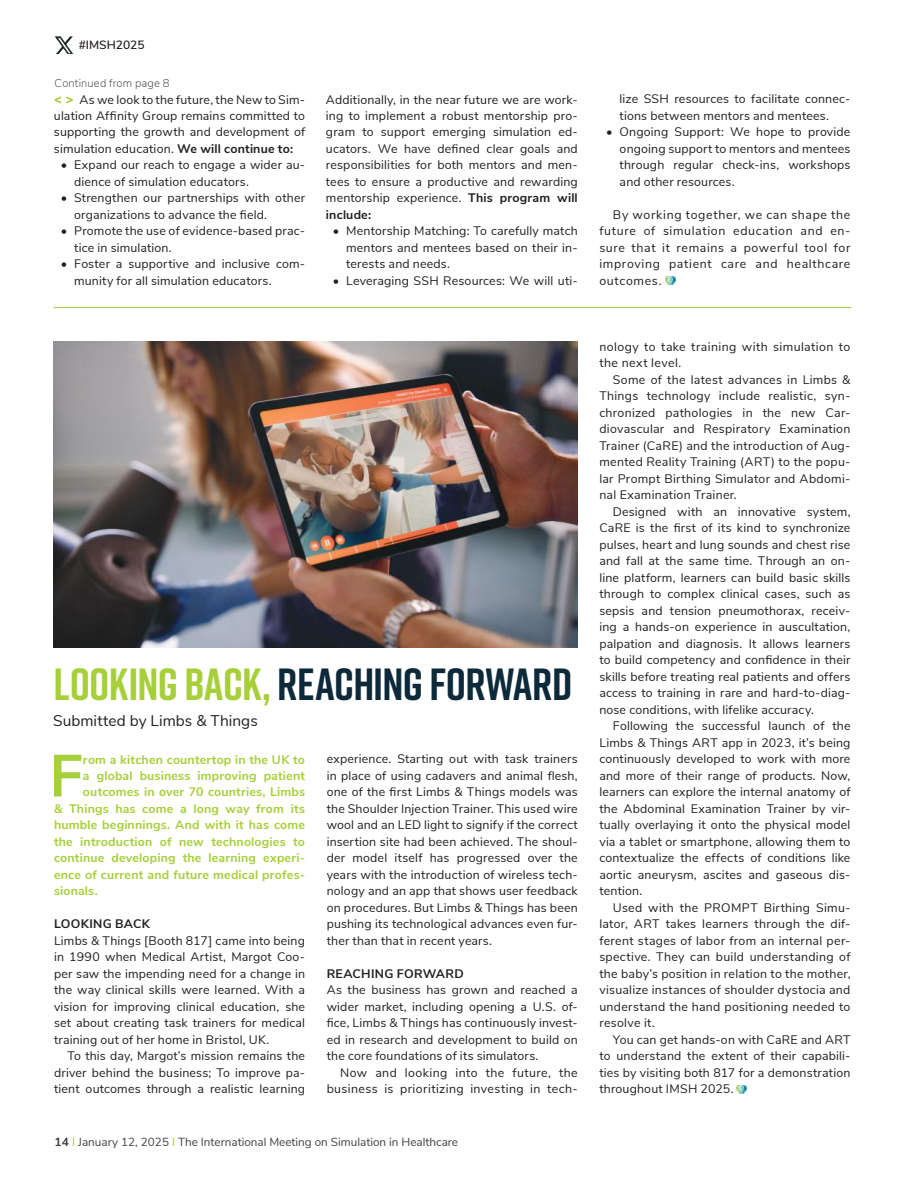
<style>
.page{position:relative;width:918px;height:1188px;background:#fff}
.page>*{position:absolute;margin:0;border:0;box-sizing:border-box;transform-origin:0 0}
.t1{font:700 59.25px "Nunito Sans";color:#a6cf39}
.t2{font:700 45px "Rift";letter-spacing:-.01em;color:#0d2a3a}
.t3{font:15.45px "Nunito Sans";color:#241f1f}
.t4{font:12.3px/16.5px "Nunito Sans";letter-spacing:.015em;color:#241f1f;text-align:justify}
.t5{font:700 12.3px "Nunito Sans";letter-spacing:.015em;color:#a6cf39}
.t6{font:12.3px/16.5px "Nunito Sans";letter-spacing:.035em;color:#241f1f;text-align:right}
.t7{font:700 12.3px "Nunito Sans";letter-spacing:.02em;color:#241f1f}
.t8{font:600 12px "Nunito Sans";color:#241f1f}
.t9{font:11.7px "Nunito Sans";color:#444041}
.t10{font:200 11.25px "Nunito Sans";letter-spacing:.015em;color:#241f1f}
.s1{font-weight:700}
.s2{color:#a6cf39}
.s3{font-weight:700;font-size:12px}
.s4{font-size:12px;color:#a6cf39}
</style>
<div class="page">
<img style="left:55px;top:37px;width:18px;height:17px">
<img style="left:54px;top:341px;width:523px;height:307px">
<svg style="left:55px;top:96px;width:18px;height:7px"></svg>
<svg style="left:666px;top:277px;width:10px;height:8px"></svg>
<svg style="left:737px;top:1085px;width:10px;height:9px"></svg>
<hr style="left:54px;top:307px;width:797px;height:1px;background:#a6cf39">
<p class="t8" style="left:79px;top:36px;width:67px">#IMSH2025</p>
<p class="t10" style="left:55px;top:75px;width:116px">Continued from page 8</p>
<p class="t4" style="left:54px;top:90px;width:253px;text-indent:26px">As we look to the future, the New to Sim&shy;ulation Affinity Group remains committed to supporting the growth and development of simulation education. <span class="s1">We will continue to:</span></p>
<p class="t4" style="left:74px;top:156px;width:232px;text-indent:-14px">• Expand our reach to engage a wider au&shy;dience of simulation educators.</p>
<p class="t4" style="left:74px;top:189px;width:232px;text-indent:-14px">• Strengthen our partnerships with other organizations to advance the field.</p>
<p class="t4" style="left:74px;top:222px;width:232px;text-indent:-14px">• Promote the use of evidence-based prac&shy;tice in simulation.</p>
<p class="t4" style="left:74px;top:255px;width:232px;text-indent:-14px">• Foster a supportive and inclusive com&shy;munity for all simulation educators.</p>
<p class="t4" style="left:326px;top:90px;width:253px">Additionally, in the near future we are work&shy;ing to implement a robust mentorship pro&shy;gram to support emerging simulation ed&shy;ucators. We have defined clear goals and responsibilities for both mentors and men&shy;tees to ensure a productive and rewarding mentorship experience. <span class="s1">This program will include:</span></p>
<p class="t4" style="left:346px;top:222px;width:233px;text-indent:-14px">• Mentorship Matching: To carefully match mentors and mentees based on their in&shy;terests and needs.</p>
<p class="t4" style="left:333px;top:272px;width:247px">• Leveraging SSH Resources: We will uti-</p>
<p class="t4" style="left:620px;top:90px;width:232px">lize SSH resources to facilitate connec&shy;tions between mentors and mentees.</p>
<p class="t4" style="left:620px;top:123px;width:232px;text-indent:-14px">• Ongoing Support: We hope to provide ongoing support to mentors and mentees through regular check-ins, workshops and other resources.</p>
<p class="t4" style="left:599px;top:206px;width:253px;text-indent:14px">By working together, we can shape the future of simulation education and en&shy;sure that it remains a powerful tool for improving patient care and healthcare outcomes.</p>
<h2 class="t2" style="left:54px;top:652px;width:520px"><span class="s2">LOOKING BACK,</span> REACHING FORWARD</h2>
<p class="t3" style="left:53px;top:710px;width:206px">Submitted by Limbs &amp; Things</p>
<h1 class="t1" style="left:50px;top:733px;width:35px">F</h1>
<p class="t5" style="left:83px;top:750px;width:224px">rom a kitchen countertop in the UK to</p>
<p class="t5" style="left:83px;top:767px;width:224px">a global business improving patient</p>
<p class="t5" style="left:83px;top:783px;width:224px">outcomes in over 70 countries, Limbs</p>
<p class="t5" style="left:54px;top:800px;width:253px">&amp; Things has come a long way from its</p>
<p class="t5" style="left:54px;top:816px;width:253px">humble beginnings. And with it has come</p>
<p class="t5" style="left:54px;top:833px;width:253px">the introduction of new technologies to</p>
<p class="t5" style="left:54px;top:849px;width:253px">continue developing the learning experi-</p>
<p class="t5" style="left:54px;top:866px;width:253px">ence of current and future medical profes-</p>
<p class="t5" style="left:54px;top:882px;width:45px">sionals.</p>
<p class="t7" style="left:54px;top:915px;width:97px">LOOKING BACK</p>
<p class="t4" style="left:54px;top:932px;width:253px">Limbs &amp; Things [Booth 817] came into being in 1990 when Medical Artist, Margot Coo&shy;per saw the impending need for a change in the way clinical skills were learned. With a vision for improving clinical education, she set about creating task trainers for medical training out of her home in Bristol, UK.</p>
<p class="t4" style="left:54px;top:1047px;width:253px;text-indent:14px">To this day, Margot’s mission remains the driver behind the business; To improve pa&shy;tient outcomes through a realistic learning</p>
<p class="t4" style="left:327px;top:750px;width:253px">experience. Starting out with task trainers in place of using cadavers and animal flesh, one of the first Limbs &amp; Things models was the Shoulder Injection Trainer. This used wire wool and an LED light to signify if the correct insertion site had been achieved. The shoul&shy;der model itself has progressed over the years with the introduction of wireless tech&shy;nology and an app that shows user feedback on procedures. But Limbs &amp; Things has been pushing its technological advances even fur&shy;ther than that in recent years.</p>
<p class="t7" style="left:327px;top:965px;width:139px">REACHING FORWARD</p>
<p class="t4" style="left:327px;top:981px;width:253px">As the business has grown and reached a wider market, including opening a U.S. of&shy;fice, Limbs &amp; Things has continuously invest&shy;ed in research and development to build on the core foundations of its simulators.</p>
<p class="t6" style="left:327px;top:1064px;width:253px">Now and looking into the future, the business is prioritizing investing in tech-</p>
<p class="t9" style="left:55px;top:1134px;width:405px"><span class="s3">14</span> <span class="s4">I</span> January 12, 2025 <span class="s4">I</span> The International Meeting on Simulation in Healthcare</p>
<p class="t6" style="left:599px;top:338px;width:253px;text-align:left">nology to take training with simulation to the next level.</p>
<p class="t4" style="left:599px;top:371px;width:253px;text-indent:14px">Some of the latest advances in Limbs &amp; Things technology include realistic, syn&shy;chronized pathologies in the new Car&shy;diovascular and Respiratory Examination Trainer (CaRE) and the introduction of Aug&shy;mented Reality Training (ART) to the popu&shy;lar Prompt Birthing Simulator and Abdomi&shy;nal Examination Trainer.</p>
<p class="t4" style="left:599px;top:503px;width:253px;text-indent:14px">Designed with an innovative system, CaRE is the first of its kind to synchronize pulses, heart and lung sounds and chest rise and fall at the same time. Through an on&shy;line platform, learners can build basic skills through to complex clinical cases, such as sepsis and tension pneumothorax, receiv&shy;ing a hands-on experience in auscultation, palpation and diagnosis. It allows learners to build competency and confidence in their skills before treating real patients and offers access to training in rare and hard-to-diag&shy;nose conditions, with lifelike accuracy.</p>
<p class="t4" style="left:599px;top:717px;width:253px;text-indent:14px">Following the successful launch of the Limbs &amp; Things ART app in 2023, it’s being continuously developed to work with more and more of their range of products. Now, learners can explore the internal anatomy of the Abdominal Examination Trainer by vir&shy;tually overlaying it onto the physical model via a tablet or smartphone, allowing them to contextualize the effects of conditions like aortic aneurysm, ascites and gaseous dis&shy;tention.</p>
<p class="t4" style="left:599px;top:899px;width:253px;text-indent:14px">Used with the PROMPT Birthing Simu&shy;lator, ART takes learners through the dif&shy;ferent stages of labor from an internal per&shy;spective. They can build understanding of the baby’s position in relation to the mother, visualize instances of shoulder dystocia and understand the hand positioning needed to resolve it.</p>
<p class="t4" style="left:599px;top:1031px;width:253px;text-indent:14px">You can get hands-on with CaRE and ART to understand the extent of their capabili&shy;ties by visiting both 817 for a demonstration throughout IMSH 2025.</p>
</div>
